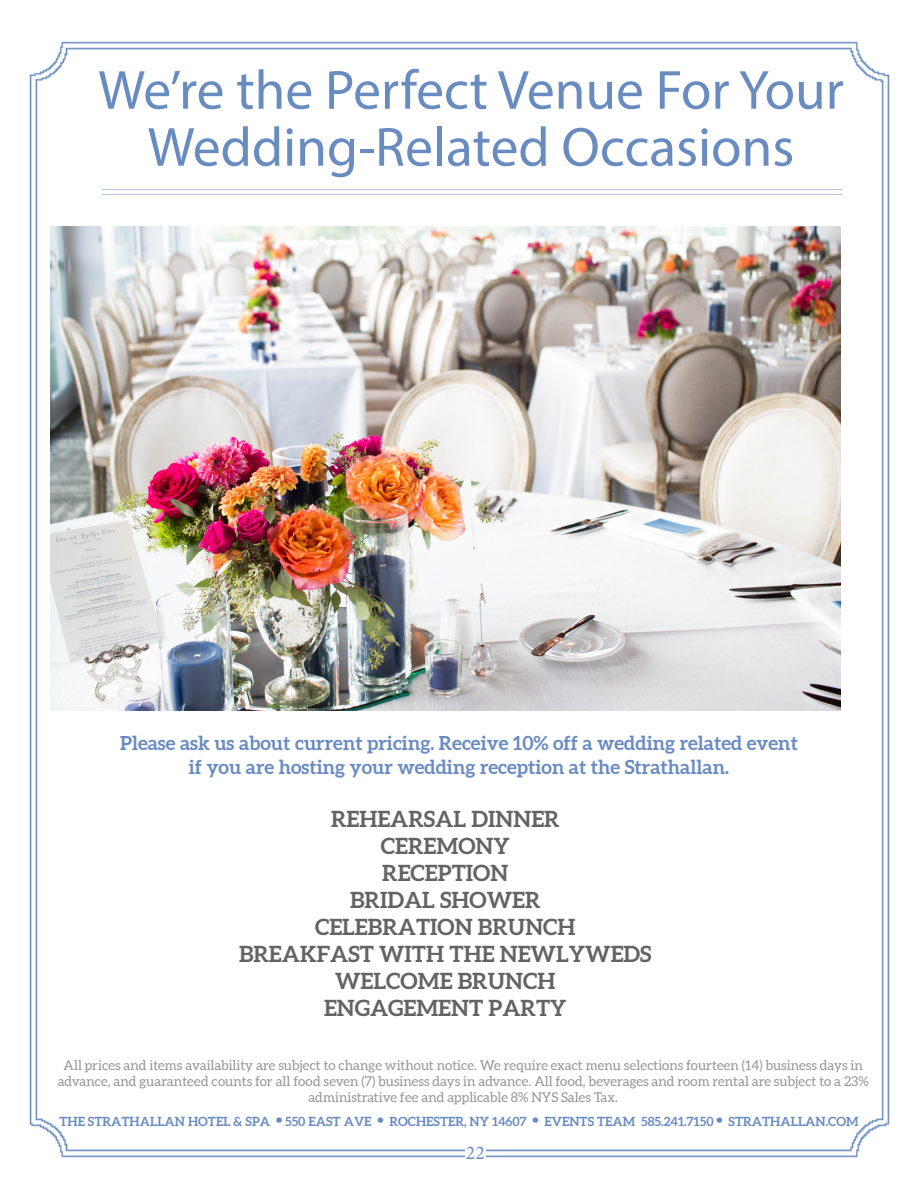
<style>
.page{position:relative;width:918px;height:1188px;background:#fff}
.page>*{position:absolute;margin:0;border:0;box-sizing:border-box;transform-origin:0 0}
.t1{font:55.5px "Myriad Pro";color:#688bc0}
.t2{font:700 22.5px "Aleo";color:#636366}
.t3{font:700 19.5px/23.4px "Aleo";color:#688bc0;text-align:center}
.t4{font:19.5px "Minion Pro";color:#688bc0}
.t5{font:13.5px/16.2px "Aleo";color:#939598;text-align:center}
.t6{font:700 12.75px "Aleo";color:#688bc0}
</style>
<div class="page">
<img style="left:29px;top:41px;width:861px;height:1117px">
<img style="left:50px;top:226px;width:790px;height:484px">
<div style="left:466px;top:1145px;width:20px;height:23px;background:#fff"></div>
<hr style="left:102px;top:189px;width:740px;height:1px;background:#688bc0">
<hr style="left:102px;top:194px;width:740px;height:1px;background:#688bc0">
<p class="t1" style="left:98px;top:56px;width:747px">We’re the Perfect Venue For Your</p>
<p class="t1" style="left:148px;top:113px;width:648px">Wedding-Related Occasions</p>
<p class="t3" style="left:120px;top:732px;width:679px">Please ask us about current pricing. Receive 10% off a wedding related event if you are hosting your wedding reception at the Strathallan.</p>
<p class="t2" style="left:331px;top:805px;width:230px">REHEARSAL DINNER</p>
<p class="t2" style="left:381px;top:832px;width:130px">CEREMONY</p>
<p class="t2" style="left:382px;top:859px;width:128px">RECEPTION</p>
<p class="t2" style="left:350px;top:886px;width:192px">BRIDAL SHOWER</p>
<p class="t2" style="left:315px;top:913px;width:262px">CELEBRATION BRUNCH</p>
<p class="t2" style="left:239px;top:940px;width:414px">BREAKFAST WITH THE NEWLYWEDS</p>
<p class="t2" style="left:335px;top:967px;width:222px">WELCOME BRUNCH</p>
<p class="t2" style="left:324px;top:994px;width:244px">ENGAGEMENT PARTY</p>
<p class="t5" style="left:58px;top:1057px;width:813px">All prices and items availability are subject to change without notice. We require exact menu selections fourteen (14) business days in advance, and guaranteed counts for all food seven (7) business days in advance. All food, beverages and room rental are subject to a 23% administrative fee and applicable 8% NYS Sales Tax.</p>
<p class="t6" style="left:59px;top:1113px;width:801px">THE STRATHALLAN HOTEL &amp; SPA • 550 EAST AVE • ROCHESTER, NY 14607 • EVENTS TEAM 585.241.7150 • STRATHALLAN.COM</p>
<p class="t4" style="left:466px;top:1139px;width:20px">22</p>
</div>
